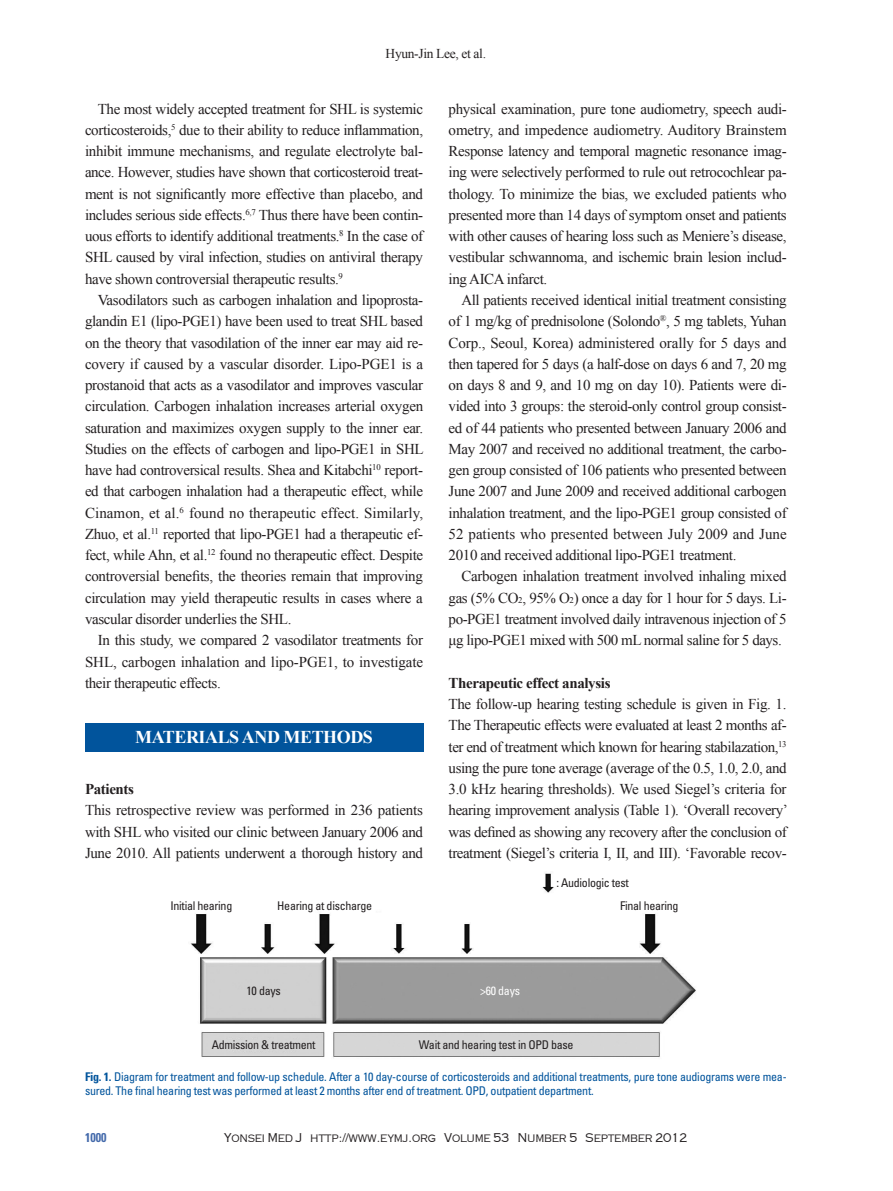
<style>
.page{position:relative;width:893px;height:1191px;background:#fff}
.page>*{position:absolute;margin:0;border:0;box-sizing:border-box;transform-origin:0 0}
.t1{font:700 18px "Times New Roman";letter-spacing:-.025em;color:#fff}
.본문_YMJ{font:15px/21.3px "Times New Roman";letter-spacing:-.025em;color:#231f20;text-align:justify}
.작은소재_YMJ{font:700 15px "Times New Roman";letter-spacing:-.025em;color:#231f20}
.런닝_YMJ{font:13.5px "Times New Roman";letter-spacing:-.025em;color:#231f20}
.t2{font:700 condensed 12.75px "Univers LT Std";color:#446aab;scale:.95 1}
.사진설명_YMJ{font:condensed 12px/14.2px "Univers LT Std";letter-spacing:-.025em;color:#01549c}
.그림안_글{font:condensed 12px "Univers LT Std";letter-spacing:-.025em;color:#231f20}
.t3{font:300 12px "Metalcut";letter-spacing:-.025em;color:#231f20}
.그림안_글-2{font:condensed 12px "Univers LT Std";letter-spacing:-.025em;color:#fff}
.s1{font-size:8.7px}
.s2{font-weight:700}
</style>
<div class="page">
<div style="left:85px;top:723px;width:338px;height:28px;background:#01549c"></div>
<img style="left:190px;top:873px;width:506px;height:185px">
<p class="런닝_YMJ" style="left:386px;top:44px;width:102px">Hyun-Jin Lee, et al.</p>
<p class="본문_YMJ" style="left:85px;top:98px;width:340px;text-indent:13px">The most widely accepted treatment for SHL is systemic corticosteroids,<sup>5</sup> due to their ability to reduce inflammation, inhibit immune mechanisms, and regulate electrolyte bal&shy;ance. However, studies have shown that corticosteroid treat&shy;ment is not significantly more effective than placebo, and includes serious side effects.<sup>6,7</sup> Thus there have been contin&shy;uous efforts to identify additional treatments.<sup>8</sup> In the case of SHL caused by viral infection, studies on antiviral therapy have shown controversial therapeutic results.<sup>9</sup></p>
<p class="본문_YMJ" style="left:85px;top:289px;width:340px;text-indent:13px">Vasodilators such as carbogen inhalation and lipoprosta&shy;glandin E1 (lipo-PGE1) have been used to treat SHL based on the theory that vasodilation of the inner ear may aid re&shy;covery if caused by a vascular disorder. Lipo-PGE1 is a prostanoid that acts as a vasodilator and improves vascular circulation. Carbogen inhalation increases arterial oxygen saturation and maximizes oxygen supply to the inner ear.<br>Studies on the effects of carbogen and lipo-PGE1 in SHL have had controversical results. Shea and Kitabchi<sup>10</sup> report&shy;ed that carbogen inhalation had a therapeutic effect, while Cinamon, et al.<sup>6</sup> found no therapeutic effect. Similarly, Zhuo, et al.<sup>11</sup> reported that lipo-PGE1 had a therapeutic ef&shy;fect, while Ahn, et al.<sup>12</sup> found no therapeutic effect. Despite controversial benefits, the theories remain that improving circulation may yield therapeutic results in cases where a vascular disorder underlies the SHL.</p>
<p class="본문_YMJ" style="left:85px;top:629px;width:340px;text-indent:13px">In this study, we compared 2 vasodilator treatments for SHL, carbogen inhalation and lipo-PGE1, to investigate their therapeutic effects.</p>
<p class="t1" style="left:135px;top:725px;width:239px">MATERIALS AND METHODS</p>
<p class="작은소재_YMJ" style="left:85px;top:778px;width:51px">Patients</p>
<p class="본문_YMJ" style="left:85px;top:799px;width:340px">This retrospective review was performed in 236 patients with SHL who visited our clinic between January 2006 and June 2010. All patients underwent a thorough history and</p>
<p class="그림안_글" style="left:171px;top:898px;width:63px">Initial hearing</p>
<p class="그림안_글" style="left:277px;top:898px;width:96px">Hearing at discharge</p>
<p class="본문_YMJ" style="left:449px;top:98px;width:340px">physical examination, pure tone audiometry, speech audi&shy;ometry, and impedence audiometry. Auditory Brainstem Response latency and temporal magnetic resonance imag&shy;ing were selectively performed to rule out retrocochlear pa&shy;thology. To minimize the bias, we excluded patients who presented more than 14 days of symptom onset and patients with other causes of hearing loss such as Meniere’s disease, vestibular schwannoma, and ischemic brain lesion includ&shy;ing AICA infarct.</p>
<p class="본문_YMJ" style="left:449px;top:289px;width:340px;text-indent:13px">All patients received identical initial treatment consisting of 1 mg/kg of prednisolone (Solondo<sup>®</sup>, 5 mg tablets, Yuhan Corp., Seoul, Korea) administered orally for 5 days and then tapered for 5 days (a half-dose on days 6 and 7, 20 mg on days 8 and 9, and 10 mg on day 10). Patients were di&shy;vided into 3 groups: the steroid-only control group consist&shy;ed of 44 patients who presented between January 2006 and May 2007 and received no additional treatment, the carbo&shy;gen group consisted of 106 patients who presented between June 2007 and June 2009 and received additional carbogen inhalation treatment, and the lipo-PGE1 group consisted of 52 patients who presented between July 2009 and June 2010 and received additional lipo-PGE1 treatment.</p>
<p class="본문_YMJ" style="left:449px;top:565px;width:340px;text-indent:13px">Carbogen inhalation treatment involved inhaling mixed gas (5% CO<span class="s1">2</span>, 95% O<span class="s1">2</span>) once a day for 1 hour for 5 days. Li&shy;po-PGE1 treatment involved daily intravenous injection of 5 μg lipo-PGE1 mixed with 500 mL normal saline for 5 days.</p>
<p class="작은소재_YMJ" style="left:449px;top:672px;width:163px">Therapeutic effect analysis</p>
<p class="본문_YMJ" style="left:449px;top:693px;width:341px">The follow-up hearing testing schedule is given in Fig. 1.<br>The Therapeutic effects were evaluated at least 2 months af&shy;ter end of treatment which known for hearing stabilazation,<sup>13 </sup>using the pure tone average (average of the 0.5, 1.0, 2.0, and 3.0 kHz hearing thresholds). We used Siegel’s criteria for hearing improvement analysis (Table 1). ‘Overall recovery’ was defined as showing any recovery after the conclusion of treatment (Siegel’s criteria I, II, and III). ‘Favorable recov-</p>
<p class="그림안_글" style="left:556px;top:874px;width:74px">: Audiologic test</p>
<p class="그림안_글" style="left:620px;top:898px;width:60px">Final hearing</p>
<p class="그림안_글" style="left:247px;top:983px;width:36px">10 days</p>
<p class="그림안_글-2" style="left:480px;top:983px;width:41px">&gt;60 days</p>
<p class="그림안_글" style="left:212px;top:1037px;width:105px">Admission &amp; treatment</p>
<p class="그림안_글" style="left:419px;top:1037px;width:156px">Wait and hearing test in OPD base</p>
<p class="사진설명_YMJ" style="left:85px;top:1069px;width:703px"><span class="s2">Fig. 1.</span> Diagram for treatment and follow-up schedule. After a 10 day-course of corticosteroids and additional treatments, pure tone audiograms were mea&shy;sured. The final hearing test was performed at least 2 months after end of treatment. OPD, outpatient department.</p>
<p class="t2" style="left:85px;top:1129px;width:24px">1000</p>
<p class="t3" style="left:224px;top:1130px;width:465px">Yonsei Med J http://www.eymj.org Volume 53 Number 5 September 2012</p>
</div>
